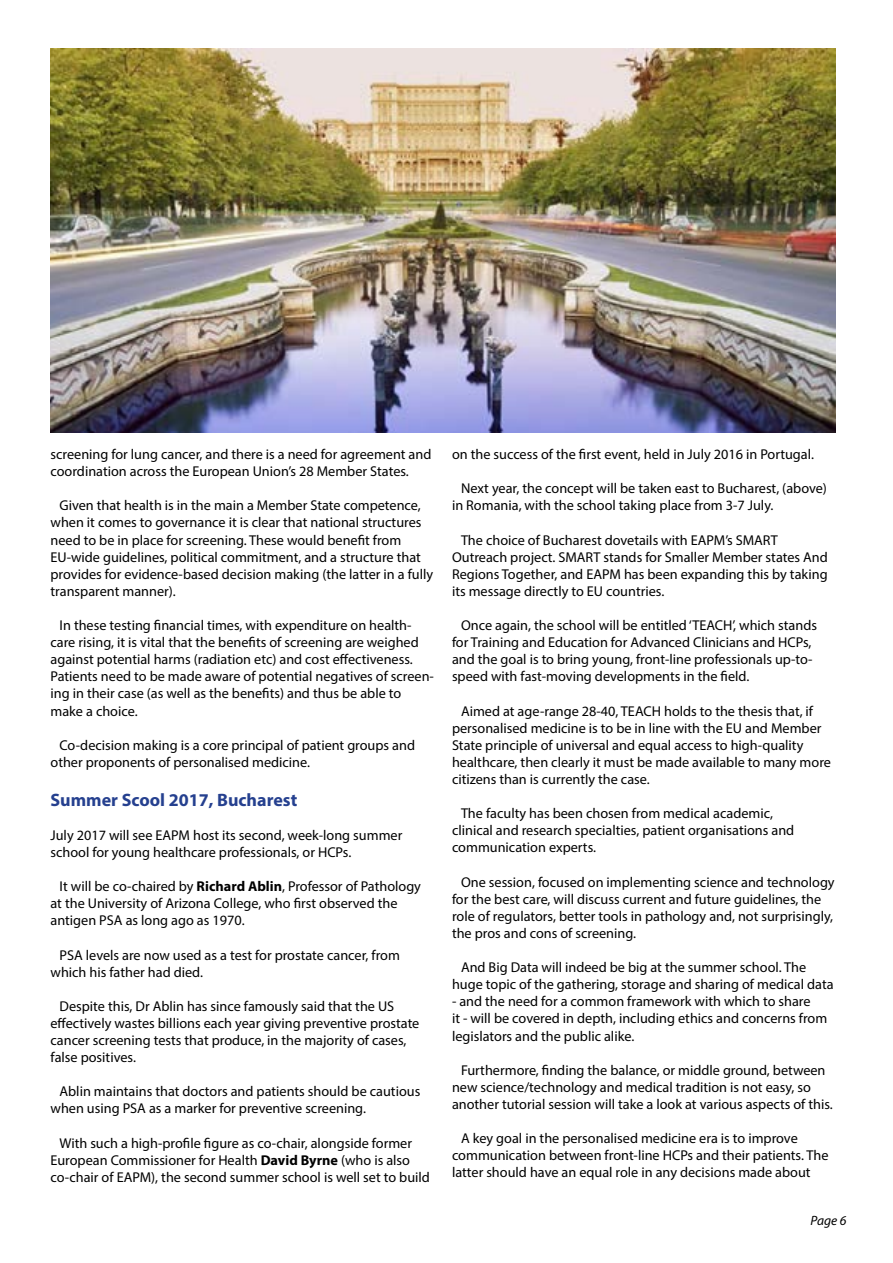
<style>
.page{position:relative;width:893px;height:1263px;background:#fff}
.page>*{position:absolute;margin:0;border:0;box-sizing:border-box;transform-origin:0 0}
.t1{font:700 18px "Myriad Pro";color:#25408f}
.t2{font:14.25px/17.1px "Myriad Pro";color:#000}
.t3{font:italic 13.5px "Myriad Pro";color:#000}
.s1{font-weight:700}
</style>
<div class="page">
<img style="left:51px;top:48px;width:784px;height:384px">
<p class="t2" style="left:51px;top:445px;width:382px">screening for lung cancer, and there is a need for agreement and coordination across the European Union’s 28 Member States.</p>
<p class="t2" style="left:51px;top:497px;width:384px;text-indent:9px">Given that health is in the main a Member State competence, when it comes to governance it is clear that national structures need to be in place for screening. These would benefit from EU-wide guidelines, political commitment, and a structure that provides for evidence-based decision making (the latter in a fully transparent manner).</p>
<p class="t2" style="left:51px;top:616px;width:385px;text-indent:9px">In these testing financial times, with expenditure on health&shy;care rising, it is vital that the benefits of screening are weighed against potential harms (radiation etc) and cost effectiveness.<br>Patients need to be made aware of potential negatives of screen&shy;ing in their case (as well as the benefits) and thus be able to make a choice.</p>
<p class="t2" style="left:51px;top:736px;width:366px;text-indent:9px">Co-decision making is a core principal of patient groups and other proponents of personalised medicine.</p>
<p class="t1" style="left:51px;top:788px;width:248px">Summer Scool 2017, Bucharest</p>
<p class="t2" style="left:51px;top:826px;width:353px">July 2017 will see EAPM host its second, week-long summer school for young healthcare professionals, or HCPs.</p>
<p class="t2" style="left:51px;top:877px;width:372px;text-indent:9px">It will be co-chaired by <span class="s1">Richard Ablin</span>, Professor of Pathology at the University of Arizona College, who first observed the antigen PSA as long ago as 1970.</p>
<p class="t2" style="left:51px;top:946px;width:351px;text-indent:9px">PSA levels are now used as a test for prostate cancer, from which his father had died.</p>
<p class="t2" style="left:51px;top:997px;width:370px;text-indent:9px">Despite this, Dr Ablin has since famously said that the US effectively wastes billions each year giving preventive prostate cancer screening tests that produce, in the majority of cases, false positives.</p>
<p class="t2" style="left:51px;top:1083px;width:371px;text-indent:9px">Ablin maintains that doctors and patients should be cautious when using PSA as a marker for preventive screening.</p>
<p class="t2" style="left:51px;top:1134px;width:381px;text-indent:9px">With such a high-profile figure as co-chair, alongside former<br>European Commissioner for Health <span class="s1">David Byrne</span> (who is also co-chair of EAPM), the second summer school is well set to build</p>
<p class="t2" style="left:452px;top:445px;width:363px">on the success of the first event, held in July 2016 in Portugal.</p>
<p class="t2" style="left:452px;top:480px;width:376px;text-indent:9px">Next year, the concept will be taken east to Bucharest, (above) in Romania, with the school taking place from 3-7 July.</p>
<p class="t2" style="left:452px;top:531px;width:377px;text-indent:9px">The choice of Bucharest dovetails with EAPM’s SMART Outreach project. SMART stands for Smaller Member states And Regions Together, and EAPM has been expanding this by taking its message directly to EU countries.</p>
<p class="t2" style="left:452px;top:616px;width:367px;text-indent:9px">Once again, the school will be entitled ‘TEACH’, which stands for Training and Education for Advanced Clinicians and HCPs, and the goal is to bring young, front-line professionals up-to&shy;speed with fast-moving developments in the field.</p>
<p class="t2" style="left:452px;top:702px;width:380px;text-indent:9px">Aimed at age-range 28-40, TEACH holds to the thesis that, if personalised medicine is to be in line with the EU and Member State principle of universal and equal access to high-quality healthcare, then clearly it must be made available to many more citizens than is currently the case.</p>
<p class="t2" style="left:452px;top:805px;width:344px;text-indent:9px">The faculty has been chosen from medical academic, clinical and research specialties, patient organisations and communication experts.</p>
<p class="t2" style="left:452px;top:873px;width:384px;text-indent:9px">One session, focused on implementing science and technology for the best care, will discuss current and future guidelines, the role of regulators, better tools in pathology and, not surprisingly, the pros and cons of screening.</p>
<p class="t2" style="left:452px;top:958px;width:383px;text-indent:9px">And Big Data will indeed be big at the summer school. The huge topic of the gathering, storage and sharing of medical data</p>
<p class="t2" style="left:452px;top:993px;width:377px">- and the need for a common framework with which to share<br>it - will be covered in depth, including ethics and concerns from legislators and the public alike.</p>
<p class="t2" style="left:452px;top:1061px;width:382px;text-indent:9px">Furthermore, finding the balance, or middle ground, between new science/technology and medical tradition is not easy, so another tutorial session will take a look at various aspects of this.</p>
<p class="t2" style="left:452px;top:1129px;width:378px;text-indent:9px">A key goal in the personalised medicine era is to improve communication between front-line HCPs and their patients. The latter should have an equal role in any decisions made about</p>
<p class="t3" style="left:810px;top:1212px;width:37px">Page 6</p>
</div>
